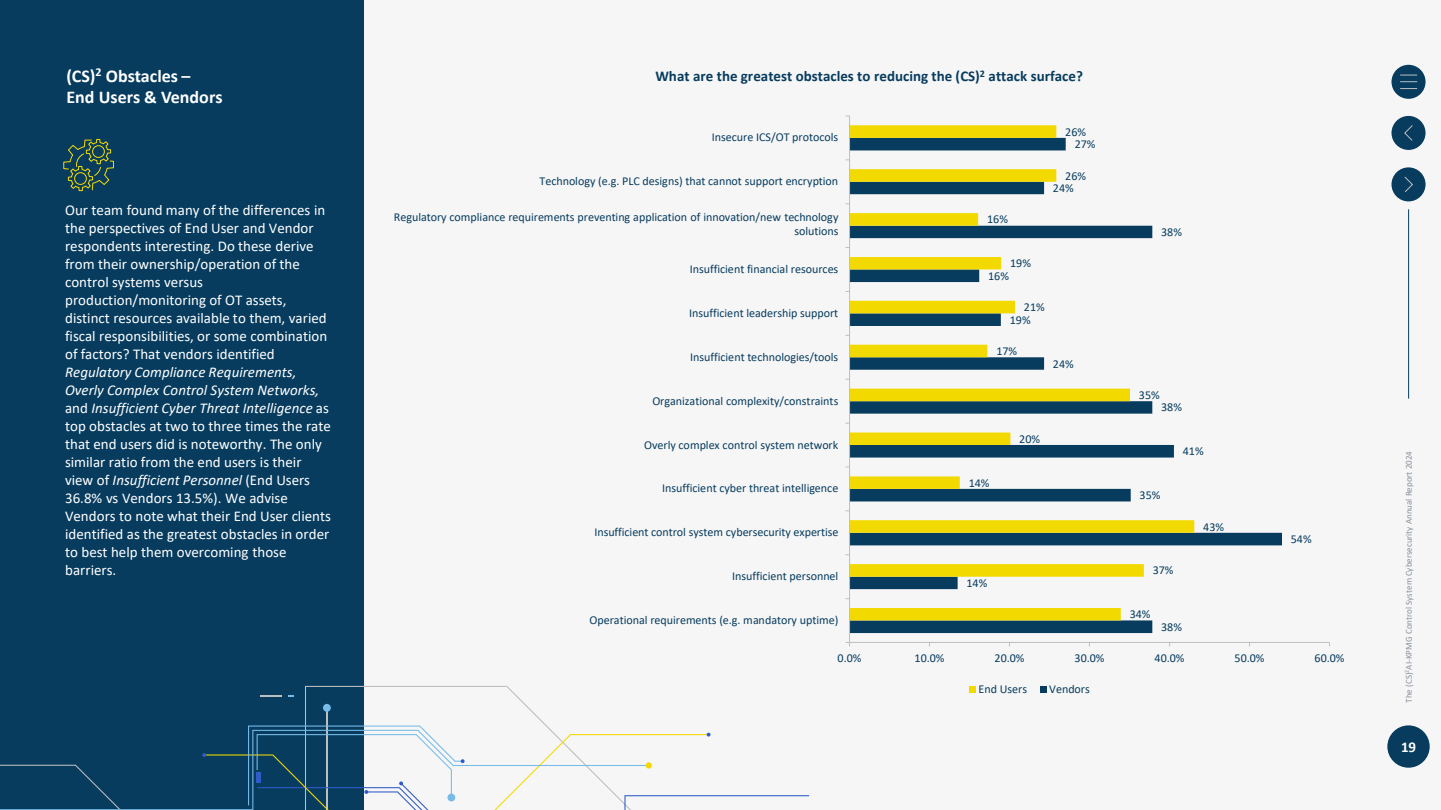
<style>
.page{position:relative;width:1441px;height:810px;background:#fff}
.page>*{position:absolute;margin:0;border:0;box-sizing:border-box;transform-origin:0 0}
.t1{font:700 18px/21.6px "Calibri";color:#fff}
.t2{font:15px/18px "Calibri";color:#fff}
.t3{font:700 15px "Calibri";color:#073c5e}
.t4{font:700 15px "Calibri";color:#fff}
.t5{font:12px/14.4px "Calibri";letter-spacing:-.005em;color:#073c5e;text-align:right}
.t6{font:9px "Calibri";letter-spacing:-.005em;color:#89919c}
.s1{font-style:italic}
</style>
<div class="page">
<div style="left:1375px;top:0;width:65px;height:810px;background:#f6f6f6"></div>
<div style="left:1387px;top:725px;width:42px;height:43px;background:#073c5e;border-radius:50%"></div>
<div style="left:1391px;top:65px;width:34px;height:34px;background:#073c5e;border-radius:50%"></div>
<svg style="left:1400px;top:75px;width:16px;height:7px"></svg>
<svg style="left:1400px;top:88px;width:16px;height:1px"></svg>
<div style="left:1391px;top:116px;width:34px;height:34px;background:#073c5e;border-radius:50%"></div>
<svg style="left:1404px;top:125px;width:9px;height:16px"></svg>
<div style="left:1391px;top:167px;width:34px;height:34px;background:#073c5e;border-radius:50%"></div>
<svg style="left:1404px;top:176px;width:9px;height:16px"></svg>
<hr style="left:1407px;top:209px;width:1px;height:190px;background:#073c5e">
<div style="left:363px;top:0;width:1012px;height:810px;background:#f6f6f6"></div>
<div style="left:0;top:0;width:363px;height:810px;background:#073c5e"></div>
<svg style="left:63px;top:139px;width:51px;height:52px"></svg>
<div style="left:74px;top:172px;width:13px;height:13px;border:1px solid #f2da00;border-radius:50%"></div>
<svg style="left:248px;top:686px;width:299px;height:40px"></svg>
<hr style="left:326px;top:708px;width:1px;height:102px;background:#bcbec0">
<div style="left:323px;top:704px;width:8px;height:8px;background:#77bce9;border-radius:50%"></div>
<svg style="left:260px;top:696px;width:21px;height:1px"></svg>
<svg style="left:0;top:764px;width:202px;height:46px"></svg>
<svg style="left:202px;top:726px;width:607px;height:84px"></svg>
<div style="left:447px;top:794px;width:8px;height:7px;background:#77bce9;border-radius:50%"></div>
<hr style="left:256px;top:772px;width:4px;height:11px;background:#2f5cc7">
<svg style="left:850px;top:520px;width:431px;height:113px"></svg>
<svg style="left:850px;top:125px;width:344px;height:495px"></svg>
<hr style="left:849px;top:116px;width:1px;height:526px;background:#bdbec0">
<hr style="left:849px;top:642px;width:480px;height:1px;background:#bdbec0">
<svg style="left:969px;top:686px;width:6px;height:6px"></svg>
<div style="left:1039px;top:686px;width:7px;height:6px;background:#073c5e"></div>
<p class="t1" style="left:66px;top:65px;width:158px">(CS)<sup>2</sup> Obstacles –<br>End Users &amp; Vendors</p>
<p class="t2" style="left:65px;top:200px;width:264px">Our team found many of the differences in the perspectives of End User and Vendor respondents interesting. Do these derive from their ownership/operation of the control systems versus production/monitoring of OT assets, distinct resources available to them, varied fiscal responsibilities, or some combination of factors? That vendors identified</p>
<p class="t2" style="left:65px;top:363px;width:267px"><span class="s1">Regulatory Compliance Requirements, Overly Complex Control System Networks, </span>and <span class="s1">Insufficient Cyber Threat Intelligence</span> as top obstacles at two to three times the rate that end users did is noteworthy. The only similar ratio from the end users is their view of <span class="s1">Insufficient Personnel</span> (End Users 36.8% vs Vendors 13.5%). We advise Vendors to note what their End User clients identified as the greatest obstacles in order to best help them overcoming those barriers.</p>
<p class="t3" style="left:655px;top:66px;width:429px">What are the greatest obstacles to reducing the (CS)<sup>2</sup> attack surface?</p>
<p class="t5" style="left:711px;top:130px;width:128px">Insecure ICS/OT protocols</p>
<p class="t5" style="left:1065px;top:124px;width:22px">26%</p>
<p class="t5" style="left:1074px;top:137px;width:22px">27%</p>
<p class="t5" style="left:539px;top:174px;width:300px">Technology (e.g. PLC designs) that cannot support encryption</p>
<p class="t5" style="left:1065px;top:168px;width:22px">26%</p>
<p class="t5" style="left:1052px;top:181px;width:22px">24%</p>
<p class="t5" style="left:394px;top:209px;width:446px">Regulatory compliance requirements preventing application of innovation/new technology solutions</p>
<p class="t5" style="left:589px;top:210px;width:8px">e</p>
<p class="t5" style="left:663px;top:210px;width:7px">a</p>
<p class="t5" style="left:987px;top:212px;width:22px">16%</p>
<p class="t5" style="left:1160px;top:224px;width:22px">38%</p>
<p class="t5" style="left:689px;top:262px;width:150px">Insufficient financial resources</p>
<p class="t5" style="left:1010px;top:256px;width:22px">19%</p>
<p class="t5" style="left:988px;top:268px;width:22px">16%</p>
<p class="t5" style="left:689px;top:305px;width:151px">Insufficient leadership support</p>
<p class="t5" style="left:1023px;top:300px;width:22px">21%</p>
<p class="t5" style="left:1009px;top:312px;width:22px">19%</p>
<p class="t5" style="left:690px;top:349px;width:150px">Insufficient technologies/tools</p>
<p class="t5" style="left:996px;top:344px;width:22px">17%</p>
<p class="t5" style="left:1052px;top:356px;width:22px">24%</p>
<p class="t5" style="left:652px;top:393px;width:187px">Organizational complexity/constraints</p>
<p class="t5" style="left:1138px;top:387px;width:22px">35%</p>
<p class="t5" style="left:1160px;top:400px;width:22px">38%</p>
<p class="t5" style="left:644px;top:437px;width:196px">Overly complex control system network</p>
<p class="t5" style="left:1019px;top:431px;width:22px">20%</p>
<p class="t5" style="left:1182px;top:444px;width:22px">41%</p>
<p class="t5" style="left:662px;top:481px;width:178px">Insufficient cyber threat intelligence</p>
<p class="t5" style="left:968px;top:475px;width:22px">14%</p>
<p class="t5" style="left:1139px;top:488px;width:22px">35%</p>
<p class="t5" style="left:594px;top:525px;width:245px">Insufficient control system cybersecurity expertise</p>
<p class="t5" style="left:1203px;top:519px;width:22px">43%</p>
<p class="t5" style="left:1290px;top:532px;width:22px">54%</p>
<p class="t5" style="left:732px;top:569px;width:108px">Insufficient personnel</p>
<p class="t5" style="left:966px;top:575px;width:22px">14%</p>
<p class="t5" style="left:1152px;top:563px;width:22px">37%</p>
<p class="t5" style="left:589px;top:613px;width:250px">Operational requirements (e.g. mandatory uptime)</p>
<p class="t5" style="left:1129px;top:607px;width:22px">34%</p>
<p class="t5" style="left:1160px;top:619px;width:22px">38%</p>
<p class="t5" style="left:837px;top:650px;width:25px">0.0%</p>
<p class="t5" style="left:914px;top:650px;width:31px">10.0%</p>
<p class="t5" style="left:994px;top:650px;width:31px">20.0%</p>
<p class="t5" style="left:1074px;top:650px;width:31px">30.0%</p>
<p class="t5" style="left:1154px;top:650px;width:31px">40.0%</p>
<p class="t5" style="left:1234px;top:650px;width:31px">50.0%</p>
<p class="t5" style="left:1314px;top:650px;width:31px">60.0%</p>
<p class="t5" style="left:978px;top:681px;width:50px">End Users</p>
<p class="t5" style="left:1049px;top:681px;width:42px">Vendors</p>
<p class="t6" style="left:1402px;top:703px;width:253px;rotate:-90deg">The (CS)<sup>2</sup>AI-KPMG Control System Cybersecurity Annual Report 2024</p>
<p class="t4" style="left:1400px;top:736px;width:17px">19</p>
</div>
